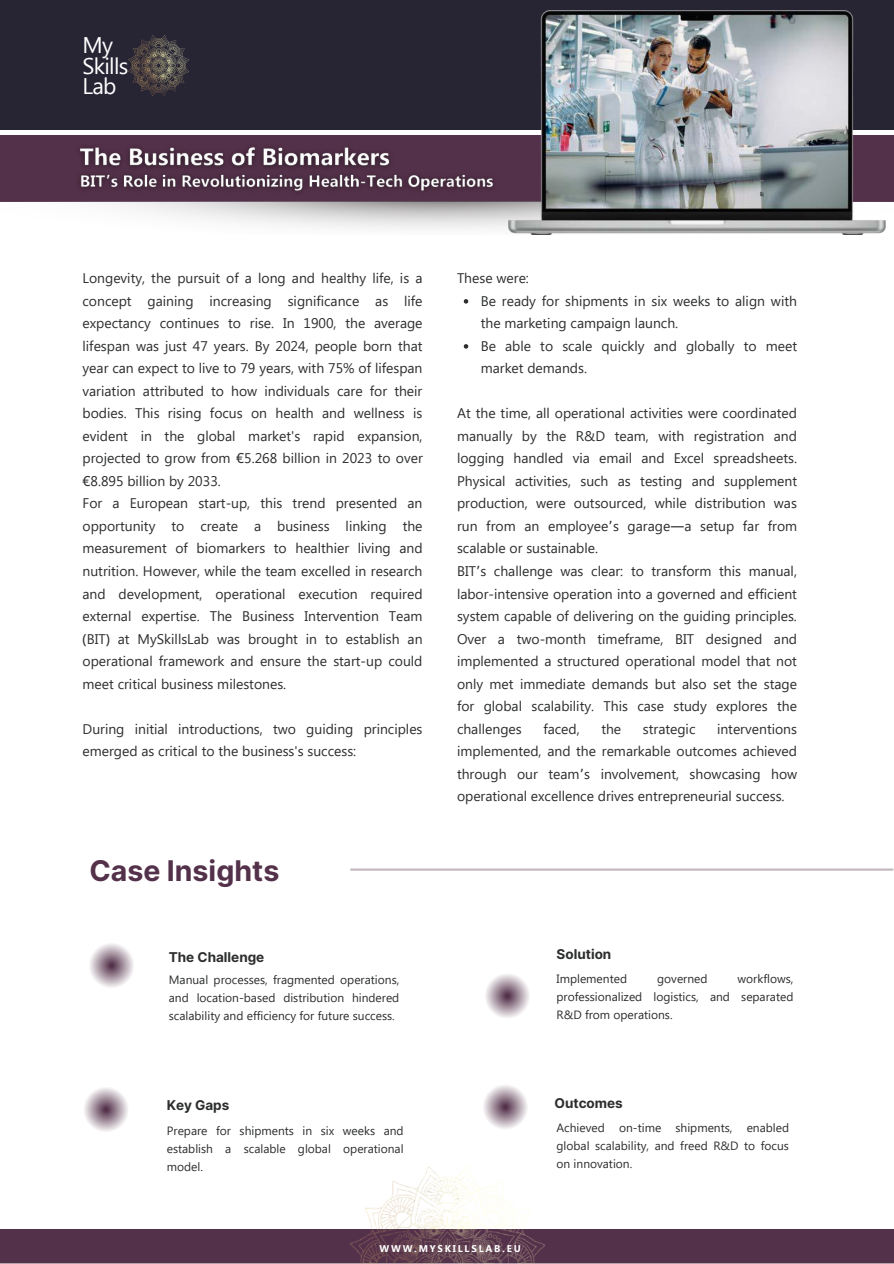
<style>
.page{position:relative;width:894px;height:1264px;background:#fff}
.page>*{position:absolute;margin:0;border:0;box-sizing:border-box;transform-origin:0 0}
.t1{font:700 28.5px "Inter";color:#54314a}
.t2{font:22.65px/20.4px "Segoe UI";letter-spacing:-.03em;color:#fff}
.t3{font:13.95px/22.5px "Segoe UI";color:#2c2d2d}
.t4{font:700 13.5px "Inter";color:#2c2d2d}
.t5{font:12px/18px "Segoe UI";color:#2c2d2d;text-align:justify}
.t6{font:700 9.75px "Segoe UI";letter-spacing:.185em;color:#fff}
.s1{font-family:"Noto Sans"}
.s2{font-family:"Noto Sans Gurmukhi"}
</style>
<div class="page">
<div style="left:0;top:0;width:893px;height:166px;background:#272434"></div>
<div style="left:0;top:131px;width:893px;height:70px;background:#54314a"></div>
<hr style="left:351px;top:868px;width:541px;height:2px;background:#54314a">
<img style="left:128px;top:35px;width:61px;height:61px">
<svg style="left:86px;top:940px;width:50px;height:50px"></svg>
<svg style="left:80px;top:1083px;width:51px;height:51px"></svg>
<svg style="left:481px;top:970px;width:51px;height:50px"></svg>
<svg style="left:479px;top:1081px;width:51px;height:50px"></svg>
<div style="left:0;top:1228px;width:893px;height:35px;background:#54314a"></div>
<img style="left:346px;top:1166px;width:201px;height:97px">
<svg style="left:463px;top:299px;width:5px;height:4px"></svg>
<svg style="left:463px;top:344px;width:5px;height:4px"></svg>
<img style="left:0;top:201px;width:893px;height:29px">
<img style="left:70px;top:147px;width:434px;height:55px">
<hr style="left:0;top:131px;width:892px;height:4px;background:#fff">
<img style="left:508px;top:10px;width:377px;height:225px">
<h2 class="t2" style="left:82px;top:34px;width:47px">My<br>Skills<br>Lab</h2>
<p class="t3" style="left:82px;top:266px;width:342px">Longevity, the pursuit of a long and healthy life, is a concept gaining increasing significance as life expectancy continues to rise. In 1900, the average lifespan was just 47 years. By 2024, people born that year can expect to live to 79 years, with 75% of lifespan variation attributed to how individuals care for their bodies. This rising focus on health and wellness is evident in the global market's rapid expansion, projected to grow from <span class="s1">€</span>5.268 billion in 2023 to over <span class="s1">€</span>8.895 billion by 2033.<br>For a European start-up, this trend presented an opportunity to create a business linking the measurement of biomarkers to healthier living and nutrition. However, while the team excelled in research and development, operational execution required external expertise. The Business Intervention Team <span class="s1">(</span>BIT<span class="s1">)</span> at MySkillsLab was brought in to establish an operational framework and ensure the start-up could meet critical business milestones.</p>
<p class="t3" style="left:82px;top:716px;width:341px">During initial introductions, two guiding principles emerged as critical to the business's success:</p>
<h1 class="t1" style="left:89px;top:853px;width:191px">Case Insights</h1>
<p class="t4" style="left:169px;top:948px;width:97px">The Challenge</p>
<p class="t5" style="left:169px;top:970px;width:232px">Manual processes, fragmented operations, and location-based distribution hindered scalability and efficiency for future success.</p>
<p class="t4" style="left:167px;top:1097px;width:64px">Key Gaps</p>
<p class="t5" style="left:167px;top:1121px;width:238px">Prepare for shipments in six weeks and establish a scalable global operational model.</p>
<p class="t3" style="left:480px;top:266px;width:318px;text-indent:-24px">These were:<br>Be ready for shipments in six weeks to align with the marketing campaign launch.<br>Be able to scale quickly and globally to meet market demands.</p>
<p class="t3" style="left:457px;top:401px;width:342px">At the time, all operational activities were coordinated manually by the R&amp;D team, with registration and logging handled via email and Excel spreadsheets.<br>Physical activities, such as testing and supplement production, were outsourced, while distribution was run from an employee<span class="s2">’</span>s garage<span class="s2">—</span>a setup far from scalable or sustainable.<br>BIT<span class="s2">’</span>s challenge was clear: to transform this manual, labor-intensive operation into a governed and efficient system capable of delivering on the guiding principles.<br>Over a two-month timeframe, BIT designed and implemented a structured operational model that not only met immediate demands but also set the stage for global scalability. This case study explores the challenges</p>
<p class="t3" style="left:543px;top:716px;width:38px">faced,</p>
<p class="t3" style="left:601px;top:716px;width:21px">the</p>
<p class="t3" style="left:642px;top:716px;width:54px">strategic</p>
<p class="t3" style="left:457px;top:716px;width:341px;text-align:justify;text-indent:260px">interventions implemented, and the remarkable outcomes achieved through our team<span class="s2">’</span>s involvement, showcasing how operational excellence drives entrepreneurial success.</p>
<p class="t4" style="left:556px;top:946px;width:56px">Solution</p>
<p class="t5" style="left:556px;top:969px;width:238px;text-indent:181px">workflows, professionalized logistics, and separated R&amp;D from operations.</p>
<p class="t5" style="left:556px;top:969px;width:72px">Implemented</p>
<p class="t5" style="left:657px;top:969px;width:52px">governed</p>
<p class="t4" style="left:554px;top:1094px;width:70px">Outcomes</p>
<p class="t5" style="left:556px;top:1117px;width:234px">Achieved on-time shipments, enabled global scalability, and freed R&amp;D to focus on innovation.</p>
<p class="t6" style="left:379px;top:1241px;width:143px">WWW.MYSKILLSLAB.EU</p>
</div>
